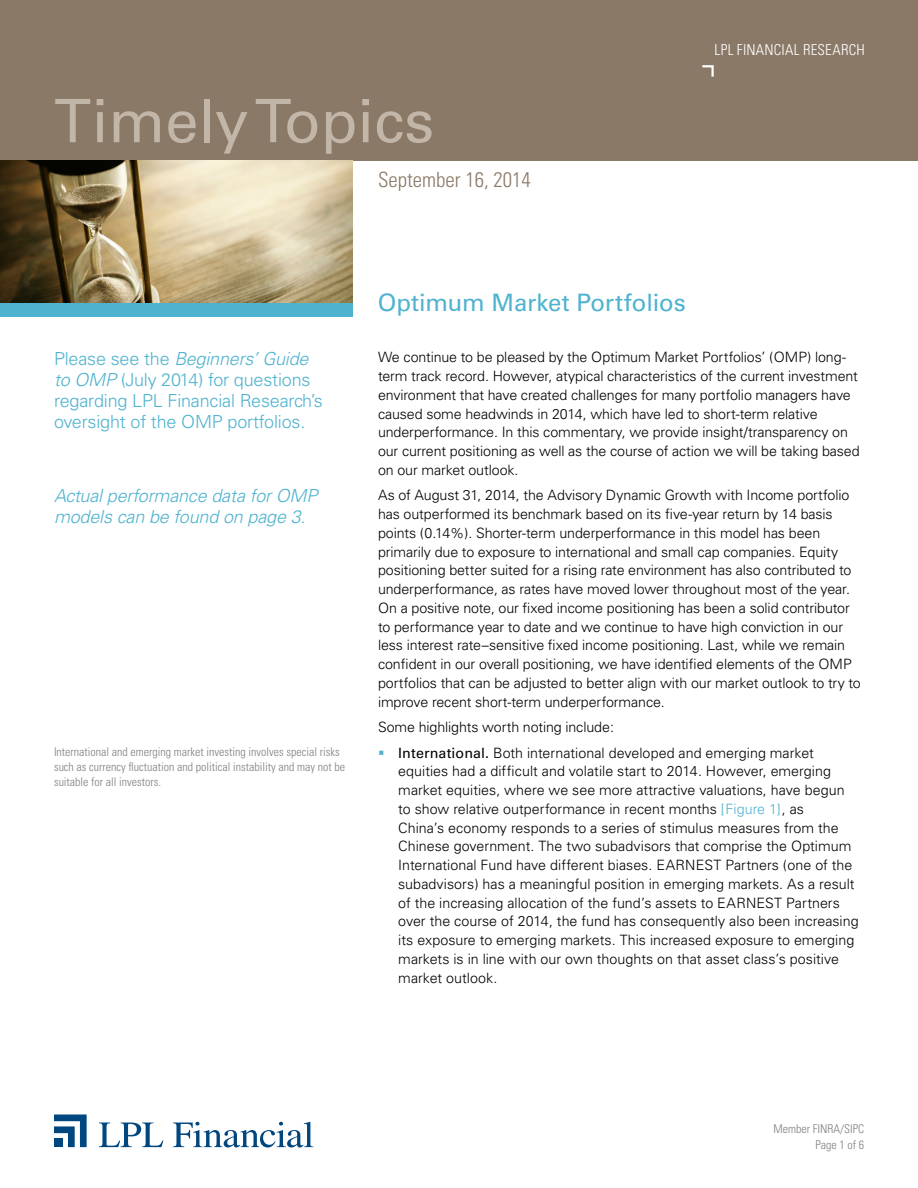
<style>
.page{position:relative;width:918px;height:1188px;background:#fff}
.page>*{position:absolute;margin:0;border:0;box-sizing:border-box;transform-origin:0 0}
.t1{font:60px "Univers";color:#c2b6a8}
.t2{font:24px "Univers";letter-spacing:-.005em;color:#4fb3cf}
.t3{font:300 condensed 21px "Univers";color:#8a7967}
.t4{font:300 18px/21px "Univers";letter-spacing:-.01em;color:#4fb3cf}
.t5{font:italic 300 18px/21px "Univers";letter-spacing:-.01em;color:#4fb3cf}
.t6{font:300 condensed 15px "Univers";letter-spacing:.02em;color:#fff}
.t7{font:300 14.25px/18.8px "Univers";letter-spacing:-.005em;color:#000}
.t8{font:300 condensed 12px/15px "Univers";color:#807f83;text-align:right}
.s1{font-style:italic}
.s2{color:#4fb3cf}
.s3{font-weight:400}
</style>
<div class="page">
<svg style="left:99px;top:1123px;width:64px;height:24px"></svg>
<svg style="left:173px;top:1122px;width:140px;height:26px"></svg>
<svg style="left:54px;top:1114px;width:33px;height:33px"></svg>
<div style="left:54px;top:1138px;width:9px;height:9px;background:#00467f"></div>
<div style="left:0;top:0;width:918px;height:160px;background:#8a7967"></div>
<div style="left:0;top:302px;width:352px;height:14px;background:#4fb3cf"></div>
<img style="left:0;top:160px;width:352px;height:142px">
<svg style="left:702px;top:65px;width:12px;height:12px"></svg>
<h1 class="t1" style="left:54px;top:85px;width:382px">Timely Topics</h1>
<h3 class="t3" style="left:378px;top:167px;width:154px">September 16, 2014</h3>
<p class="t6" style="left:714px;top:40px;width:152px">LPL FINANCIAL RESEARCH</p>
<p class="t4" style="left:54px;top:348px;width:270px">Please see the <span class="s1">Beginners’ Guide to OMP</span> (July 2014) for questions regarding LPL Financial Research’s oversight of the OMP portfolios.</p>
<p class="t5" style="left:54px;top:486px;width:265px">Actual performance data for OMP models can be found on page 3.</p>
<p class="t8" style="left:54px;top:744px;width:293px;text-align:left">International and emerging market investing involves special risks such as currency fluctuation and political instability and may not be suitable for all investors.</p>
<h2 class="t2" style="left:378px;top:288px;width:309px">Optimum Market Portfolios</h2>
<p class="t7" style="left:378px;top:348px;width:483px">We continue to be pleased by the Optimum Market Portfolios’ (OMP) long&shy;term track record. However, atypical characteristics of the current investment environment that have created challenges for many portfolio managers have caused some headwinds in 2014, which have led to short-term relative underperformance. In this commentary, we provide insight/transparency on our current positioning as well as the course of action we will be taking based on our market outlook.</p>
<p class="t7" style="left:378px;top:486px;width:484px">As of August 31, 2014, the Advisory Dynamic Growth with Income portfolio has outperformed its benchmark based on its five-year return by 14 basis points (0.14%). Shorter-term underperformance in this model has been primarily due to exposure to international and small cap companies. Equity positioning better suited for a rising rate environment has also contributed to underperformance, as rates have moved lower throughout most of the year.<br>On a positive note, our fixed income positioning has been a solid contributor to performance year to date and we continue to have high conviction in our less interest rate–sensitive fixed income positioning. Last, while we remain confident in our overall positioning, we have identified elements of the OMP portfolios that can be adjusted to better align with our market outlook to try to improve recent short-term underperformance.</p>
<p class="t7" style="left:378px;top:718px;width:238px">Some highlights worth noting include:</p>
<p class="t7" style="left:398px;top:743px;width:462px;text-indent:-20px"><span class="s2">▪</span> <span class="s3">International.</span> Both international developed and emerging market equities had a difficult and volatile start to 2014. However, emerging market equities, where we see more attractive valuations, have begun to show relative outperformance in recent months <span class="s2">[Figure 1]</span>, as<br>China’s economy responds to a series of stimulus measures from the Chinese government. The two subadvisors that comprise the Optimum International Fund have different biases. EARNEST Partners (one of the subadvisors) has a meaningful position in emerging markets. As a result of the increasing allocation of the fund’s assets to EARNEST Partners over the course of 2014, the fund has consequently also been increasing its exposure to emerging markets. This increased exposure to emerging markets is in line with our own thoughts on that asset class’s positive market outlook.</p>
<p class="t8" style="left:773px;top:1121px;width:92px;line-height:15.8px">Member FINRA/SIPC<br>Page 1 of 6</p>
</div>
